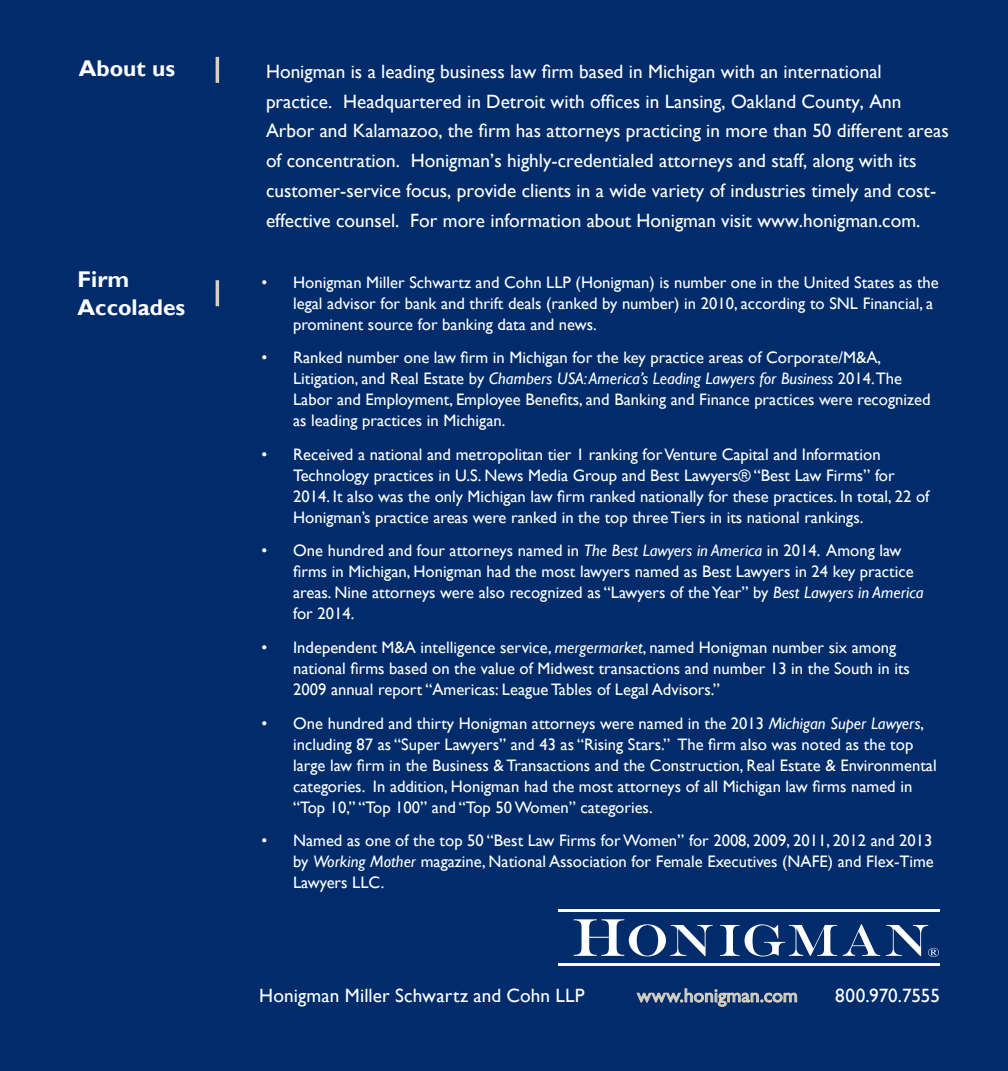
<style>
.page{position:relative;width:1008px;height:1071px;background:#002c6b}
.page>*{position:absolute;margin:0;border:0;box-sizing:border-box;transform-origin:0 0}
.t1{font:700 22.75px/28px "Gill Sans";color:#fff}
.t2{font:19.25px/29.8px "Gill Sans";color:#fff}
.t3{font:19.25px "Gill Sans";color:#d8d0c0}
.t4{font:16.62px/21px "Gill Sans";color:#fff}
.s1{font-style:italic}
</style>
<div class="page">
<hr style="left:216px;top:280px;width:3px;height:26px;background:#d8d0c0">
<svg style="left:636px;top:988px;width:162px;height:19px"></svg>
<svg style="left:574px;top:919px;width:139px;height:37px"></svg>
<svg style="left:720px;top:925px;width:19px;height:31px"></svg>
<svg style="left:745px;top:924px;width:92px;height:32px"></svg>
<svg style="left:843px;top:924px;width:37px;height:32px"></svg>
<hr style="left:558px;top:963px;width:381px;height:2px;background:#fff">
<hr style="left:558px;top:909px;width:381px;height:2px;background:#fff">
<svg style="left:886px;top:925px;width:53px;height:32px"></svg>
<hr style="left:216px;top:57px;width:3px;height:26px;background:#d8d0c0">
<h1 class="t1" style="left:79px;top:55px;width:98px">About us</h1>
<p class="t2" style="left:266px;top:57px;width:684px">Honigman is a leading business law firm based in Michigan with an international practice. Headquartered in Detroit with offices in Lansing, Oakland County, Ann Arbor and Kalamazoo, the firm has attorneys practicing in more than 50 different areas of concentration. Honigman’s highly-credentialed attorneys and staff, along with its customer-service focus, provide clients in a wide variety of industries timely and cost&shy;effective counsel. For more information about Honigman visit www.honigman.com.</p>
<h1 class="t1" style="left:78px;top:266px;width:109px">Firm<br>Accolades</h1>
<p class="t4" style="left:293px;top:272px;width:647px;text-indent:-32px">• Honigman Miller Schwartz and Cohn LLP (Honigman) is number one in the United States as the legal advisor for bank and thrift deals (ranked by number) in 2010, according to SNL Financial, a prominent source for banking data and news.</p>
<p class="t4" style="left:293px;top:348px;width:639px;text-indent:-32px">• Ranked number one law firm in Michigan for the key practice areas of Corporate/M&amp;A, Litigation, and Real Estate by <span class="s1">Chambers USA: America’s Leading Lawyers for Business</span> 2014.The Labor and Employment, Employee Benefits, and Banking and Finance practices were recognized as leading practices in Michigan.</p>
<p class="t4" style="left:293px;top:444px;width:638px;text-indent:-32px">• Received a national and metropolitan tier 1 ranking for Venture Capital and Information Technology practices in U.S. News Media Group and Best Lawyers® “Best Law Firms” for 2014. It also was the only Michigan law firm ranked nationally for these practices. In total, 22 of Honigman’s practice areas were ranked in the top three Tiers in its national rankings.</p>
<p class="t4" style="left:293px;top:541px;width:632px;text-indent:-32px">• One hundred and four attorneys named in <span class="s1">The Best Lawyers in America</span> in 2014. Among law firms in Michigan, Honigman had the most lawyers named as Best Lawyers in 24 key practice areas. Nine attorneys were also recognized as “Lawyers of the Year” by <span class="s1">Best Lawyers in America </span>for 2014.</p>
<p class="t4" style="left:293px;top:637px;width:618px;text-indent:-32px">• Independent M&amp;A intelligence service, <span class="s1">mergermarket</span>, named Honigman number six among national firms based on the value of Midwest transactions and number 13 in the South in its<br>2009 annual report “Americas: League Tables of Legal Advisors.”</p>
<p class="t4" style="left:293px;top:713px;width:645px;text-indent:-32px">• One hundred and thirty Honigman attorneys were named in the 2013 <span class="s1">Michigan Super Lawyers</span>, including 87 as “Super Lawyers” and 43 as “Rising Stars.” The firm also was noted as the top large law firm in the Business &amp; Transactions and the Construction, Real Estate &amp; Environmental categories. In addition, Honigman had the most attorneys of all Michigan law firms named in “Top 10,” “Top 100” and “Top 50 Women” categories.</p>
<p class="t4" style="left:293px;top:830px;width:642px;text-align:justify;text-indent:-32px">• Named as one of the top 50 “Best Law Firms for Women” for 2008, 2009, 2011, 2012 and 2013 by <span class="s1">Working Mother</span> magazine, National Association for Female Executives (NAFE) and Flex-Time Lawyers LLC .</p>
<p class="t2" style="left:259px;top:981px;width:327px">Honigman Miller Schwartz and Cohn LLP</p>
<p class="t3" style="left:637px;top:984px;width:162px">www.honigman.com</p>
<p class="t2" style="left:835px;top:981px;width:106px">800.970.7555</p>
</div>
